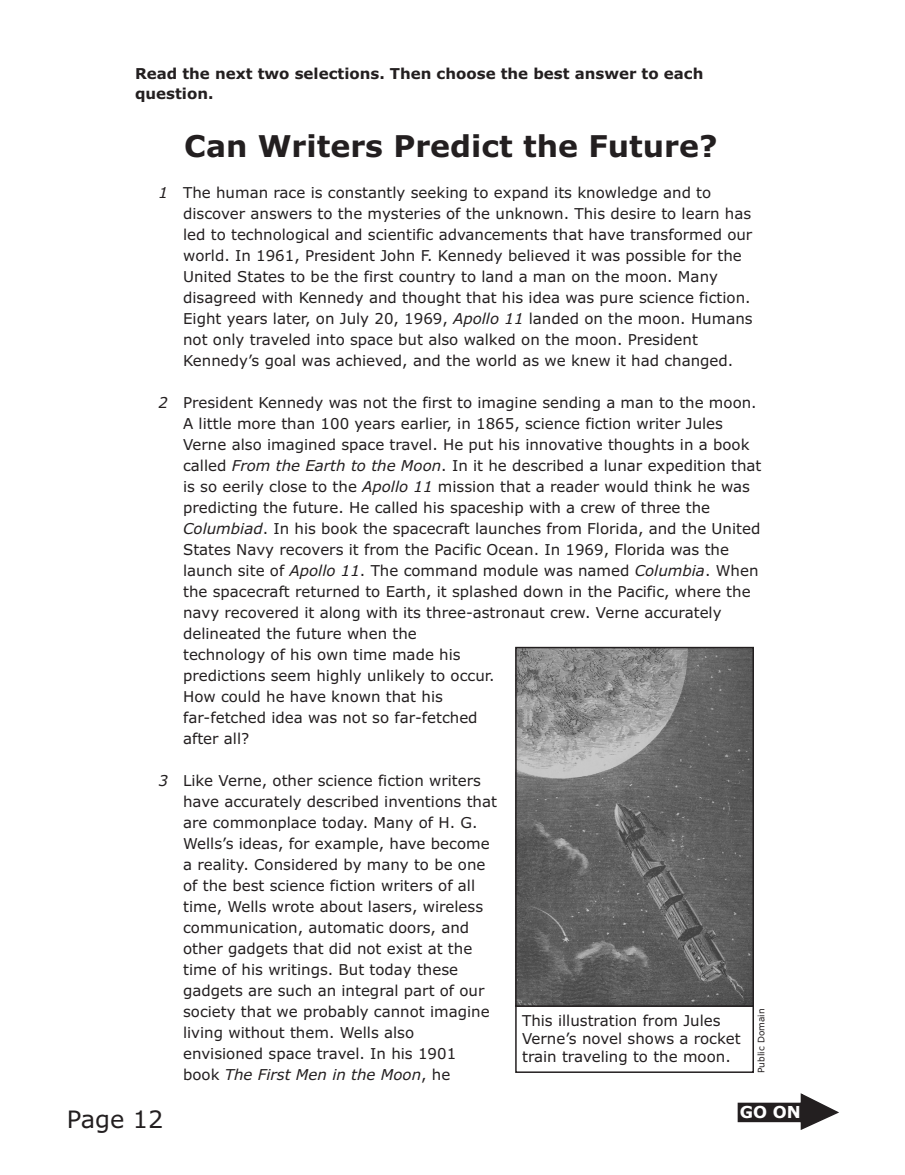
<style>
.page{position:relative;width:905px;height:1175px;background:#fff}
.page>*{position:absolute;margin:0;border:0;box-sizing:border-box;transform-origin:0 0}
.t1{font:700 30px "Verdana";color:#231f20}
.t2{font:24px "Verdana";color:#231f20}
.t3{font:700 16.5px "Verdana";color:#fff}
.t4{font:15px/21px "Verdana";color:#231f20}
.t5{font:700 15px/19.5px "Verdana";color:#231f20}
.t6{font:9px "Verdana";color:#231f20}
.s1{font-style:italic}
</style>
<div class="page">
<svg style="left:737px;top:1093px;width:102px;height:37px"></svg>
<svg style="left:515px;top:646px;width:239px;height:427px"></svg>
<p class="t5" style="left:135px;top:65px;width:570px">Read the next two selections. Then choose the best answer to each question.</p>
<h1 class="t1" style="left:184px;top:135px;width:535px">Can Writers Predict the Future?</h1>
<p class="t4" style="left:183px;top:183px;width:571px;text-indent:-25px"><span class="s1">1</span> The human race is constantly seeking to expand its knowledge and to discover answers to the mysteries of the unknown. This desire to learn has led to technological and scientific advancements that have transformed our world. In 1961, President John F. Kennedy believed it was possible for the United States to be the first country to land a man on the moon. Many disagreed with Kennedy and thought that his idea was pure science fiction.<br>Eight years later, on July 20, 1969, <span class="s1">Apollo 11</span> landed on the moon. Humans not only traveled into space but also walked on the moon. President Kennedy’s goal was achieved, and the world as we knew it had changed.</p>
<p class="t4" style="left:183px;top:393px;width:580px;text-indent:-25px"><span class="s1">2</span> President Kennedy was not the first to imagine sending a man to the moon.<br>A little more than 100 years earlier, in 1865, science fiction writer Jules Verne also imagined space travel. He put his innovative thoughts in a book called <span class="s1">From the Earth to the Moon</span>. In it he described a lunar expedition that is so eerily close to the <span class="s1">Apollo 11</span> mission that a reader would think he was predicting the future. He called his spaceship with a crew of three the <span class="s1">Columbiad</span>. In his book the spacecraft launches from Florida, and the United States Navy recovers it from the Pacific Ocean. In 1969, Florida was the launch site of <span class="s1">Apollo 11</span>. The command module was named <span class="s1">Columbia</span>. When the spacecraft returned to Earth, it splashed down in the Pacific, where the navy recovered it along with its three-astronaut crew. Verne accurately delineated the future when the<br>technology of his own time made his<br>predictions seem highly unlikely to occur.<br>How could he have known that his<br>far-fetched idea was not so far-fetched<br>after all?</p>
<p class="t4" style="left:183px;top:771px;width:315px;text-indent:-25px"><span class="s1">3</span> Like Verne, other science fiction writers have accurately described inventions that are commonplace today. Many of H. G.<br>Wells’s ideas, for example, have become a reality. Considered by many to be one of the best science fiction writers of all time, Wells wrote about lasers, wireless communication, automatic doors, and other gadgets that did not exist at the time of his writings. But today these gadgets are such an integral part of our society that we probably cannot imagine living without them. Wells also envisioned space travel. In his 1901<br>book <span class="s1">The First Men in the Moon</span>, he</p>
<p class="t4" style="left:522px;top:1012px;width:220px;line-height:18px">This illustration from Jules<br>Verne’s novel shows a rocket train traveling to the moon.</p>
<p class="t6" style="left:757px;top:1072px;width:66px;rotate:-90deg">Public Domain</p>
<h2 class="t2" style="left:67px;top:1109px;width:98px">Page 12</h2>
<p class="t3" style="left:739px;top:1102px;width:63px">GO ON</p>
</div>
